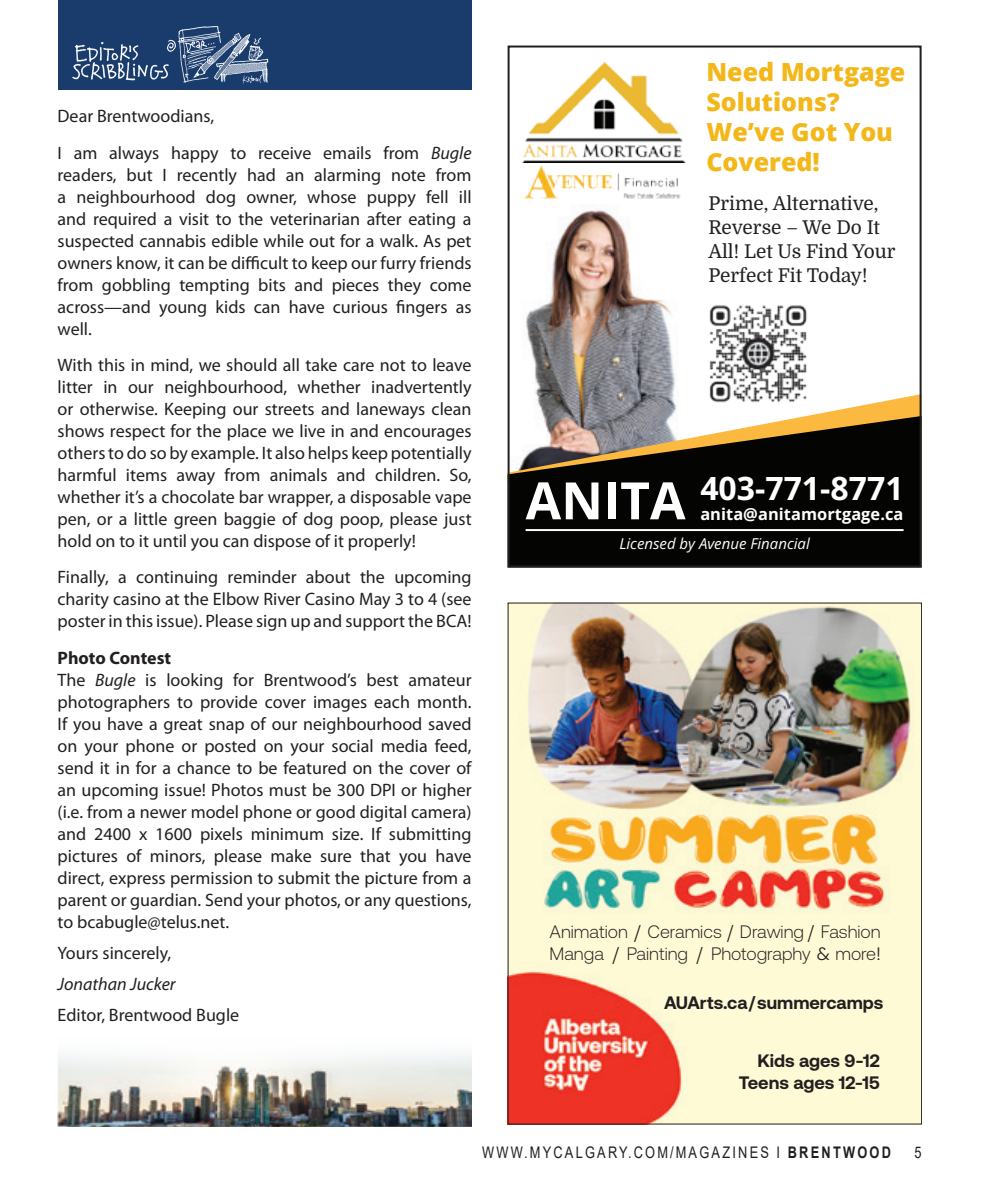
<style>
.page{position:relative;width:990px;height:1188px;background:#fff}
.page>*{position:absolute;margin:0;border:0;box-sizing:border-box;transform-origin:0 0}
.t1{font:700 51.6px "Open Sans";color:#fff}
.t2{font:700 32px "Open Sans";color:#fff}
.t3{font:800 25px/30px "Open Sans";color:#f4b71a}
.t4{font:19px/24px "Domine";color:#231f20}
.Body_text{font:18px/22px "Myriad Pro";color:#231f20;text-align:justify}
.t5{font:300 18px "Aeonik TRIAL";color:#231f20}
.t6{font:700 18px/21.6px "Aeonik TRIAL";color:#231f20;text-align:right}
.Body_text-2{font:italic 18px "Myriad Pro";color:#231f20}
.Body_text-3{font:700 18px "Myriad Pro";color:#231f20}
.t7{font:700 16.4px "Open Sans";letter-spacing:.005em;color:#fff}
.t8{font:16px "Arial";letter-spacing:.175em;color:#231f20;scale:.8 1}
.t9{font:italic 15px "Open Sans";color:#fff}
.s1{font-style:italic}
.s2{font-family:"Bookman Old Style";font-weight:400}
.s3{font-family:"Poppins"}
.s4{font-family:"Bookman Old Style"}
.s5{font-weight:700}
</style>
<div class="page">
<img style="left:58px;top:1053px;width:414px;height:73px">
<div style="left:58px;top:0;width:414px;height:90px;background:#1a3c6d"></div>
<img style="left:73px;top:26px;width:196px;height:57px">
<img style="left:510px;top:605px;width:410px;height:518px">
<img style="left:526px;top:206px;width:150px;height:188px">
<svg style="left:535px;top:394px;width:384px;height:22px"></svg>
<svg style="left:511px;top:416px;width:408px;height:149px;fill:#040503"></svg>
<hr style="left:526px;top:529px;width:378px;height:2px;background:#fff">
<div style="left:508px;top:46px;width:414px;height:522px;border:2px solid #231f20"></div>
<img style="left:704px;top:305px;width:108px;height:101px">
<img style="left:522px;top:62px;width:163px;height:100px">
<img style="left:524px;top:166px;width:157px;height:33px">
<p class="Body_text" style="left:58px;top:105px;width:158px">Dear Brentwoodians,</p>
<p class="Body_text" style="left:58px;top:141px;width:416px">I am always happy to receive emails from <span class="s1">Bugle </span>readers, but I recently had an alarming note from a neighbourhood dog owner, whose puppy fell ill and required a visit to the veterinarian after eating a suspected cannabis edible while out for a walk. As pet owners know, it can be difficult to keep our furry friends from gobbling tempting bits and pieces they come across—and young kids can have curious fingers as well.</p>
<p class="Body_text" style="left:58px;top:354px;width:416px">With this in mind, we should all take care not to leave litter in our neighbourhood, whether inadvertently or otherwise. Keeping our streets and laneways clean shows respect for the place we live in and encourages others to do so by example. It also helps keep potentially harmful items away from animals and children. So, whether it’s a chocolate bar wrapper, a disposable vape pen, or a little green baggie of dog poop, please just hold on to it until you can dispose of it properly!</p>
<p class="Body_text" style="left:58px;top:566px;width:416px">Finally, a continuing reminder about the upcoming charity casino at the Elbow River Casino May 3 to 4 (see poster in this issue). Please sign up and support the BCA!</p>
<p class="Body_text-3" style="left:58px;top:646px;width:115px">Photo Contest</p>
<p class="Body_text" style="left:58px;top:669px;width:416px">The <span class="s1">Bugle</span> is looking for Brentwood’s best amateur photographers to provide cover images each month.<br>If you have a great snap of our neighbourhood saved on your phone or posted on your social media feed, send it in for a chance to be featured on the cover of an upcoming issue! Photos must be 300 DPI or higher (i.e. from a newer model phone or good digital camera) and 2400 x 1600 pixels minimum size. If submitting pictures of minors, please make sure that you have direct, express permission to submit the picture from a parent or guardian. Send your photos, or any questions, to bcabugle@telus.net.</p>
<p class="Body_text" style="left:58px;top:942px;width:115px">Yours sincerely,</p>
<p class="Body_text-2" style="left:58px;top:973px;width:120px">Jonathan Jucker</p>
<p class="Body_text" style="left:58px;top:1004px;width:183px">Editor, Brentwood Bugle</p>
<p class="t3" style="left:706px;top:55px;width:200px">Need Mortgage<br>Solutions?<br>We’ve Got You<br>Covered!</p>
<p class="t4" style="left:708px;top:191px;width:189px">Prime, Alternative,<br>Reverse – We Do It<br>All! Let Us Find Your<br>Perfect Fit Today!</p>
<p class="t1" style="left:526px;top:465px;width:161px">ANITA</p>
<p class="t2" style="left:700px;top:467px;width:205px">403-771-8771</p>
<p class="t7" style="left:700px;top:503px;width:205px">anita@anitamortgage.ca</p>
<p class="t9" style="left:619px;top:533px;width:192px">Licensed by Avenue Financial</p>
<p class="t5" style="left:550px;top:925px;width:333px">Animation <span class="s2">/</span> Ceramics <span class="s2">/</span> Drawing <span class="s2">/</span> Fashion</p>
<p class="t5" style="left:550px;top:947px;width:333px">Manga <span class="s2">/</span> Painting <span class="s2">/</span> Photography <span class="s3">&amp;</span> more<span class="s3">!</span></p>
<p class="t6" style="left:664px;top:993px;width:221px">AUArts.ca<span class="s4">/</span>summercamps</p>
<p class="t6" style="left:739px;top:1052px;width:143px">Kids ages 9-12<br>Teens ages 12-15</p>
<p class="t8" style="left:482px;top:1141px;width:513px">WWW.MYCALGARY.COM/MAGAZINES I <span class="s5">BRENTWOOD</span></p>
<p class="t8" style="left:914px;top:1141px;width:10px">5</p>
</div>
